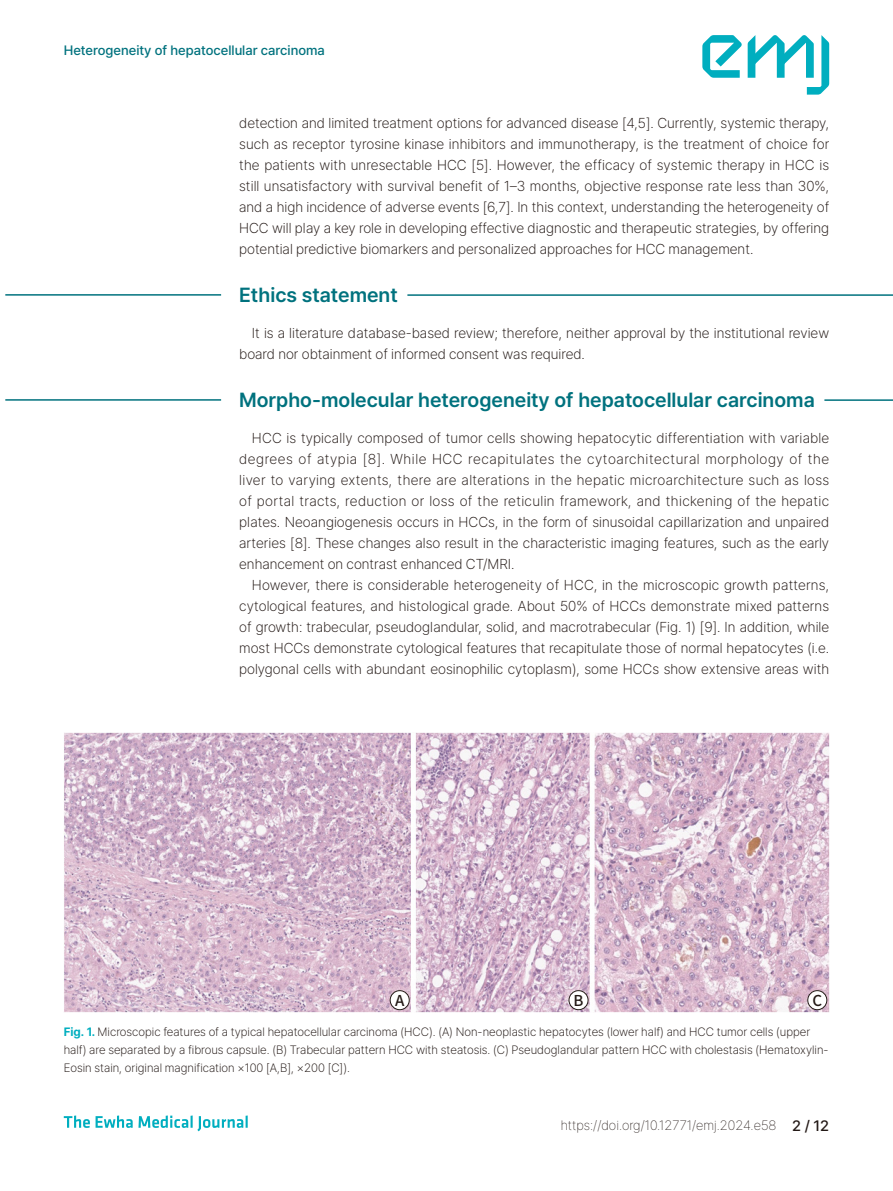
<style>
.page{position:relative;width:893px;height:1191px;background:#fff}
.page>*{position:absolute;margin:0;border:0;box-sizing:border-box;transform-origin:0 0}
.heading_1st{font:600 20.25px "Pretendard";color:#00727e}
.t1{font:500 15px "Noto Sans CJ Kkr";color:#231916}
.main_text{font:200 14.25px/21px "Pretendard";color:#231916;text-align:justify}
.t2{font:100 13.5px "Pretendard";color:#231916}
.t3{font:500 13.5px "Pretendard";color:#00727e}
.Figure_title{font:200 12px/18px "Pretendard";color:#231916}
.s1{font-weight:700;color:#00aebf}
.s2{font-weight:500;font-size:15px}
</style>
<div class="page">
<svg style="left:64px;top:1115px;width:184px;height:16px"></svg>
<svg style="left:702px;top:35px;width:40px;height:43px"></svg>
<svg style="left:748px;top:35px;width:81px;height:60px"></svg>
<hr style="left:252px;top:294px;width:641px;height:2px;background:#00727e">
<hr style="left:5px;top:294px;width:216px;height:2px;background:#00727e">
<div style="left:239px;top:285px;width:168px;height:19px;background:#fff"></div>
<hr style="left:252px;top:399px;width:641px;height:2px;background:#00727e">
<hr style="left:5px;top:399px;width:216px;height:2px;background:#00727e">
<div style="left:239px;top:390px;width:585px;height:19px;background:#fff"></div>
<img style="left:64px;top:732px;width:765px;height:280px">
<div style="left:390px;top:990px;width:19px;height:20px;background:#fff;border-radius:50%"></div>
<div style="left:390px;top:990px;width:19px;height:20px;border:1px solid #231916;border-radius:50%"></div>
<div style="left:569px;top:990px;width:19px;height:20px;background:#fff;border-radius:50%"></div>
<div style="left:569px;top:990px;width:19px;height:20px;border:1px solid #231916;border-radius:50%"></div>
<div style="left:807px;top:990px;width:20px;height:20px;background:#fff;border-radius:50%"></div>
<div style="left:807px;top:990px;width:20px;height:20px;border:1px solid #231916;border-radius:50%"></div>
<p class="t3" style="left:64px;top:41px;width:263px">Heterogeneity of hepatocellular carcinoma</p>
<p class="main_text" style="left:239px;top:112px;width:592px">detection and limited treatment options for advanced disease [4,5]. Currently, systemic therapy, such as receptor tyrosine kinase inhibitors and immunotherapy, is the treatment of choice for the patients with unresectable HCC [5]. However, the efficacy of systemic therapy in HCC is still unsatisfactory with survival benefit of 1–3 months, objective response rate less than 30%, and a high incidence of adverse events [6,7]. In this context, understanding the heterogeneity of HCC will play a key role in developing effective diagnostic and therapeutic strategies, by offering potential predictive biomarkers and personalized approaches for HCC management.</p>
<p class="heading_1st" style="left:239px;top:280px;width:160px">Ethics statement</p>
<p class="main_text" style="left:239px;top:322px;width:591px;text-indent:13px">It is a literature database-based review; therefore, neither approval by the institutional review board nor obtainment of informed consent was required.</p>
<p class="heading_1st" style="left:239px;top:385px;width:577px">Morpho-molecular heterogeneity of hepatocellular carcinoma</p>
<p class="main_text" style="left:239px;top:427px;width:592px;text-indent:13px">HCC is typically composed of tumor cells showing hepatocytic differentiation with variable degrees of atypia [8]. While HCC recapitulates the cytoarchitectural morphology of the liver to varying extents, there are alterations in the hepatic microarchitecture such as loss of portal tracts, reduction or loss of the reticulin framework, and thickening of the hepatic plates. Neoangiogenesis occurs in HCCs, in the form of sinusoidal capillarization and unpaired arteries [8]. These changes also result in the characteristic imaging features, such as the early enhancement on contrast enhanced CT/MRI.</p>
<p class="main_text" style="left:239px;top:574px;width:592px;text-indent:13px">However, there is considerable heterogeneity of HCC, in the microscopic growth patterns, cytological features, and histological grade. About 50% of HCCs demonstrate mixed patterns of growth: trabecular, pseudoglandular, solid, and macrotrabecular (Fig. 1) [9]. In addition, while most HCCs demonstrate cytological features that recapitulate those of normal hepatocytes (i.e. polygonal cells with abundant eosinophilic cytoplasm), some HCCs show extensive areas with</p>
<p class="t1" style="left:395px;top:992px;width:11px">A</p>
<p class="t1" style="left:573px;top:992px;width:12px">B</p>
<p class="t1" style="left:812px;top:992px;width:11px">C</p>
<p class="Figure_title" style="left:64px;top:1022px;width:766px"><span class="s1">Fig. 1.</span> Microscopic features of a typical hepatocellular carcinoma (HCC). (A) Non-neoplastic hepatocytes (lower half) and HCC tumor cells (upper half) are separated by a fibrous capsule. (B) Trabecular pattern HCC with steatosis. (C) Pseudoglandular pattern HCC with cholestasis (Hematoxylin-<br>Eosin stain, original magnification ×100 [A,B], ×200 [C]).</p>
<p class="t2" style="left:561px;top:1116px;width:270px">https://doi.org/10.12771/emj.2024.e58 <span class="s2">2 / 12</span></p>
</div>
